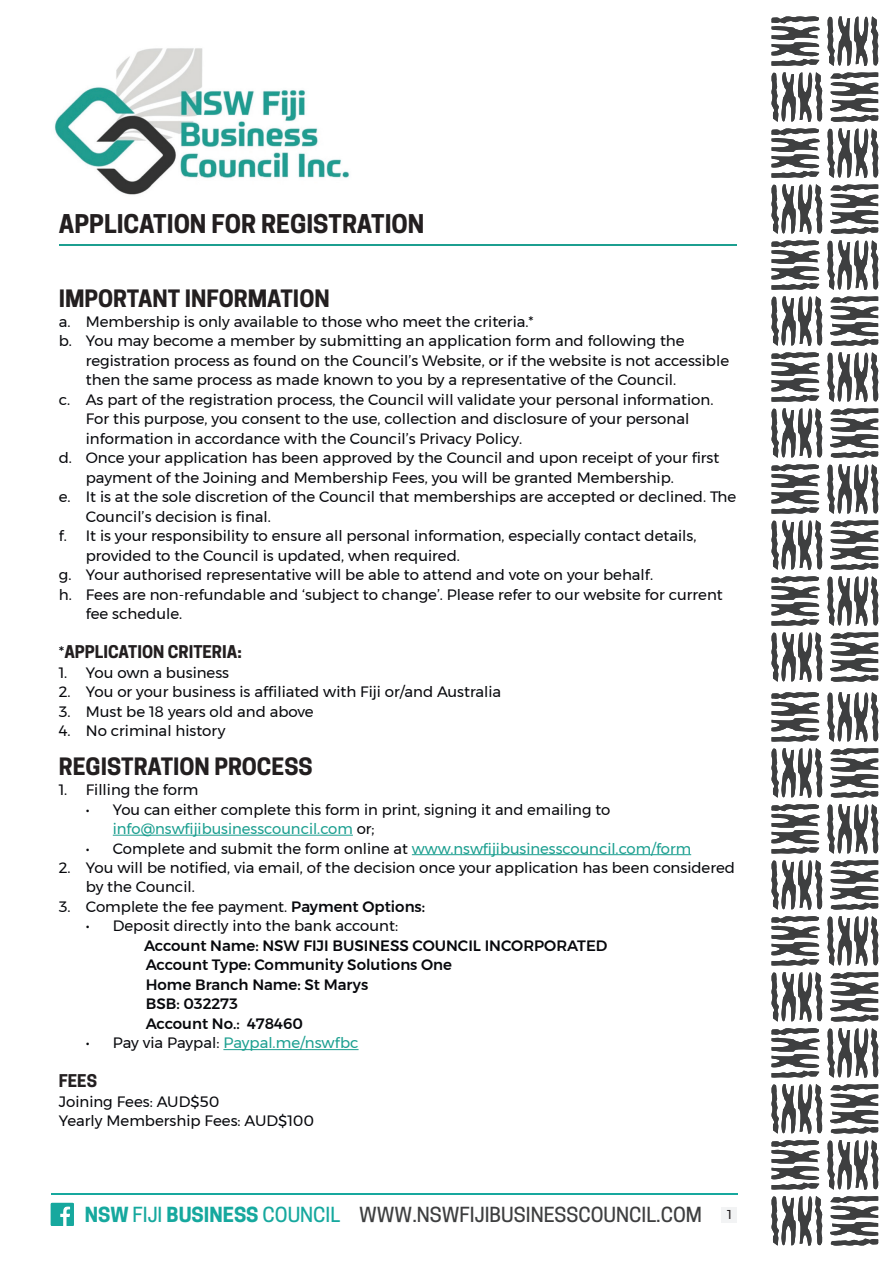
<style>
.page{position:relative;width:893px;height:1263px;background:#fff}
.page>*{position:absolute;margin:0;border:0;box-sizing:border-box;transform-origin:0 0}
.t1{font:700 24.3px "Cooper Hewitt";color:#231f20}
.t2{font:700 22.5px "Cooper Hewitt";color:#231f20}
.t3{font:500 19.5px "Cooper Hewitt";color:#3e3f40}
.t4{font:700 16.5px "Cooper Hewitt";color:#231f20}
.t5{font:15px/19.5px "Montserrat";color:#07080c}
.t6{font:500 15px/19.5px "Montserrat";color:#07080c}
.t7{font:15px "Montserrat";color:#1c9f90}
.t8{font:12.9px "Montserrat";color:#231f20}
.s1{font-family:"Montserrat";font-weight:400;color:#07080c}
.s2{color:#1c9f90}
.s3{color:#07080c}
.s4{font-weight:500}
.s5{font-weight:700;color:#16a89e}
.s6{color:#16a89e}
</style>
<div class="page">
<svg style="left:771px;top:16px;width:107px;height:50px"></svg>
<svg style="left:771px;top:72px;width:107px;height:50px"></svg>
<svg style="left:771px;top:128px;width:107px;height:50px"></svg>
<svg style="left:771px;top:184px;width:107px;height:50px"></svg>
<svg style="left:771px;top:240px;width:107px;height:50px"></svg>
<svg style="left:771px;top:296px;width:107px;height:50px"></svg>
<svg style="left:771px;top:352px;width:107px;height:50px"></svg>
<svg style="left:771px;top:408px;width:107px;height:50px"></svg>
<svg style="left:771px;top:464px;width:107px;height:50px"></svg>
<svg style="left:771px;top:520px;width:107px;height:50px"></svg>
<svg style="left:771px;top:576px;width:107px;height:50px"></svg>
<svg style="left:771px;top:632px;width:107px;height:50px"></svg>
<svg style="left:771px;top:692px;width:107px;height:50px"></svg>
<svg style="left:771px;top:748px;width:107px;height:50px"></svg>
<svg style="left:771px;top:804px;width:107px;height:50px"></svg>
<svg style="left:771px;top:860px;width:107px;height:50px"></svg>
<svg style="left:771px;top:916px;width:107px;height:50px"></svg>
<svg style="left:771px;top:972px;width:107px;height:50px"></svg>
<svg style="left:771px;top:1028px;width:107px;height:50px"></svg>
<svg style="left:771px;top:1084px;width:107px;height:50px"></svg>
<svg style="left:771px;top:1140px;width:107px;height:49px"></svg>
<svg style="left:771px;top:1196px;width:107px;height:50px"></svg>
<img style="left:54px;top:48px;width:296px;height:147px">
<hr style="left:59px;top:245px;width:678px;height:1px;background:#1c9f90">
<hr style="left:223px;top:1049px;width:136px;height:1px;background:#1c9f90">
<hr style="left:113px;top:835px;width:240px;height:1px;background:#1c9f90">
<hr style="left:412px;top:854px;width:279px;height:1px;background:#1c9f90">
<hr style="left:51px;top:1192px;width:686px;height:2px;background:#16a89e">
<svg style="left:51px;top:1203px;width:23px;height:23px"></svg>
<div style="left:722px;top:1207px;width:15px;height:15px;background:#f2f3f4"></div>
<h1 class="t1" style="left:59px;top:209px;width:367px">APPLICATION FOR REGISTRATION</h1>
<h2 class="t2" style="left:59px;top:285px;width:272px">IMPORTANT INFORMATION</h2>
<p class="t5" style="left:59px;top:311px;width:476px">a. Membership is only available to those who meet the criteria.*</p>
<p class="t5" style="left:59px;top:331px;width:627px">b. You may become a member by submitting an application form and following the</p>
<p class="t5" style="left:86px;top:350px;width:645px">registration process as found on the Council’s Website, or if the website is not accessible</p>
<p class="t5" style="left:86px;top:370px;width:592px">then the same process as made known to you by a representative of the Council.</p>
<p class="t5" style="left:59px;top:389px;width:656px">c. As part of the registration process, the Council will validate your personal information.</p>
<p class="t5" style="left:86px;top:409px;width:605px">For this purpose, you consent to the use, collection and disclosure of your personal</p>
<p class="t5" style="left:86px;top:428px;width:438px">information in accordance with the Council’s Privacy Policy.</p>
<p class="t5" style="left:59px;top:448px;width:662px">d. Once your application has been approved by the Council and upon receipt of your first</p>
<p class="t5" style="left:86px;top:467px;width:590px">payment of the Joining and Membership Fees, you will be granted Membership.</p>
<p class="t5" style="left:59px;top:487px;width:679px">e. It is at the sole discretion of the Council that memberships are accepted or declined. The</p>
<p class="t5" style="left:86px;top:506px;width:187px">Council’s decision is final.</p>
<p class="t5" style="left:59px;top:526px;width:639px">f. It is your responsibility to ensure all personal information, especially contact details,</p>
<p class="t5" style="left:86px;top:545px;width:376px">provided to the Council is updated, when required.</p>
<p class="t5" style="left:59px;top:565px;width:596px">g. Your authorised representative will be able to attend and vote on your behalf.</p>
<p class="t5" style="left:59px;top:584px;width:666px">h. Fees are non-refundable and ‘subject to change’. Please refer to our website for current</p>
<p class="t5" style="left:86px;top:604px;width:98px">fee schedule.</p>
<p class="t4" style="left:59px;top:642px;width:184px"><span class="s1">*</span>APPLICATION CRITERIA:</p>
<p class="t5" style="left:59px;top:662px;width:172px">1. You own a business</p>
<p class="t5" style="left:59px;top:682px;width:444px">2. You or your business is affiliated with Fiji or/and Australia</p>
<p class="t5" style="left:59px;top:701px;width:256px">3. Must be 18 years old and above</p>
<p class="t5" style="left:59px;top:721px;width:168px">4. No criminal history</p>
<h2 class="t2" style="left:59px;top:753px;width:255px">REGISTRATION PROCESS</h2>
<p class="t5" style="left:59px;top:779px;width:141px">1. Filling the form</p>
<p class="t5" style="left:113px;top:799px;width:499px;text-indent:-27px">• You can either complete this form in print, signing it and emailing to <span class="s2">info@nswfijibusinesscouncil.com</span> or;</p>
<p class="t7" style="left:86px;top:837px;width:607px"><span class="s3">• Complete and submit the form online at</span> www.nswfijibusinesscouncil.com/form</p>
<p class="t5" style="left:86px;top:857px;width:651px;text-indent:-27px">2. You will be notified, via email, of the decision once your application has been considered by the Council.</p>
<p class="t5" style="left:59px;top:896px;width:368px">3. Complete the fee payment. <span class="s4">Payment Options:</span></p>
<p class="t5" style="left:86px;top:916px;width:314px">• Deposit directly into the bank account:</p>
<p class="t6" style="left:144px;top:936px;width:465px">Account Name: NSW FIJI BUSINESS COUNCIL INCORPORATED<br>Account Type: Community Solutions One<br>Home Branch Name: St Marys<br>BSB: 032273<br>Account No.: 478460</p>
<p class="t7" style="left:86px;top:1032px;width:274px"><span class="s3">• Pay via Paypal:</span> Paypal.me/nswfbc</p>
<p class="t4" style="left:59px;top:1071px;width:40px">FEES</p>
<p class="t5" style="left:59px;top:1091px;width:257px">Joining Fees: AUD$50<br>Yearly Membership Fees: AUD$100</p>
<h3 class="t3" style="left:85px;top:1203px;width:619px"><span class="s5">NSW</span> <span class="s6">FIJI</span> <span class="s5">BUSINESS</span> <span class="s6">COUNCIL</span> WWW.NSWFIJIBUSINESSCOUNCIL.COM</h3>
<p class="t8" style="left:727px;top:1205px;width:6px">1</p>
</div>
